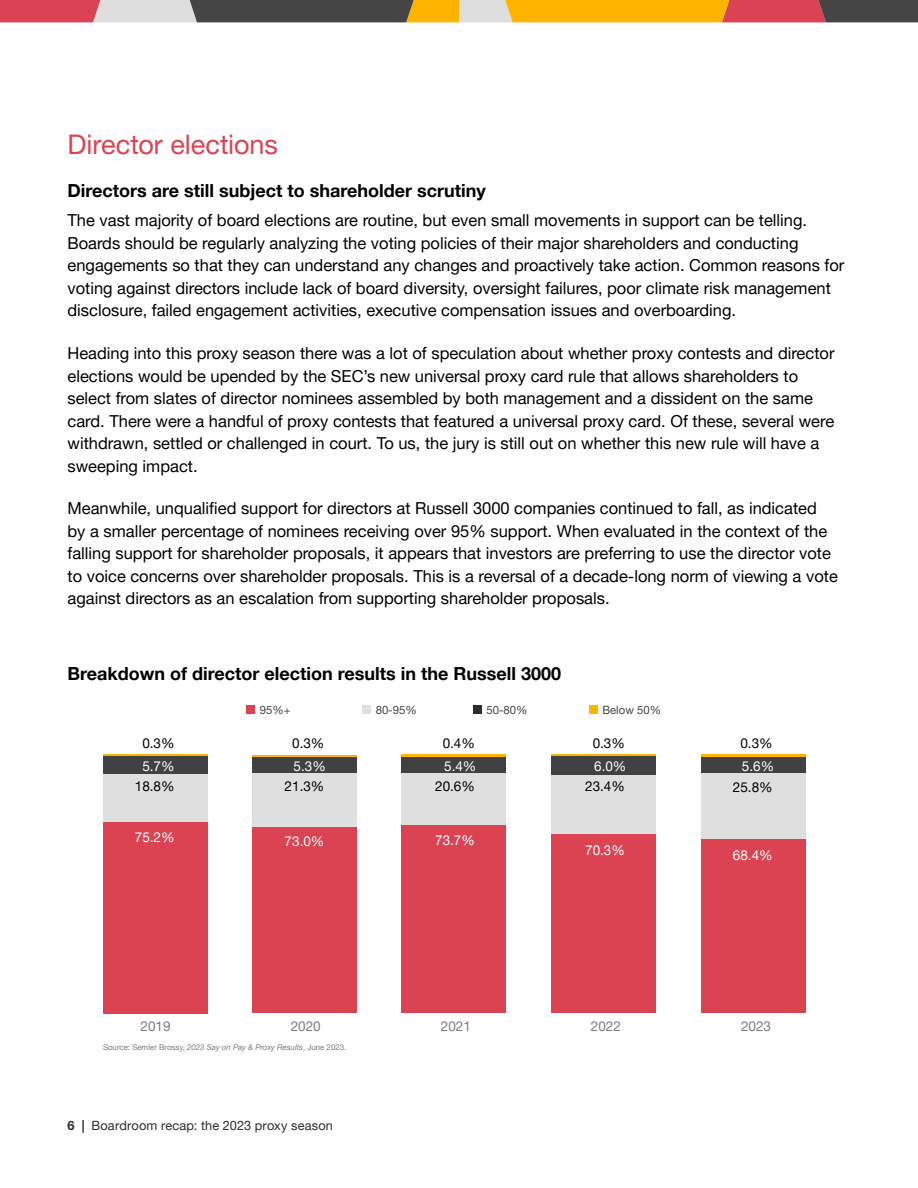
<style>
.page{position:relative;width:918px;height:1188px;background:#fff}
.page>*{position:absolute;margin:0;border:0;box-sizing:border-box;transform-origin:0 0}
.t1{font:27px "Helvetica Neue LT Pro";color:#db4254}
.t2{font:700 18px "Helvetica Neue LT Pro";color:#000}
.t3{font:16.5px/22.5px "Helvetica Neue LT Pro";color:#000}
.t4{font:13.5px "Helvetica Neue LT Pro";color:#000}
.t5{font:13.5px "Helvetica Neue LT Pro";color:#fff}
.t6{font:13.5px "Helvetica Neue LT Pro";color:#7d7d7d}
.t7{font:12.75px "Helvetica Neue LT Pro";letter-spacing:.015em;color:#2d2d2d}
.t8{font:11.4px "Helvetica Neue LT Pro";color:#464646}
.t9{font:7.8px "Helvetica Neue LT Pro";color:#7d7d7d}
.s1{font-style:italic}
.s2{font-weight:700}
</style>
<div class="page">
<svg style="left:0;top:0;width:918px;height:22px;background:#b27c4c"></svg>
<hr style="left:104px;top:755px;width:104px;height:2px;background:#ffb500">
<hr style="left:253px;top:755px;width:104px;height:2px;background:#ffb500">
<hr style="left:401px;top:754px;width:104px;height:3px;background:#ffb500">
<hr style="left:552px;top:755px;width:104px;height:2px;background:#ffb500">
<hr style="left:702px;top:754px;width:104px;height:3px;background:#ffb500">
<div style="left:104px;top:757px;width:104px;height:17px;background:#414042"></div>
<div style="left:253px;top:757px;width:104px;height:16px;background:#414042"></div>
<div style="left:401px;top:757px;width:104px;height:16px;background:#414042"></div>
<div style="left:552px;top:757px;width:104px;height:18px;background:#414042"></div>
<div style="left:702px;top:757px;width:104px;height:17px;background:#414042"></div>
<div style="left:104px;top:774px;width:104px;height:48px;background:#dfdfdf"></div>
<div style="left:253px;top:773px;width:104px;height:55px;background:#dfdfdf"></div>
<div style="left:401px;top:773px;width:104px;height:53px;background:#dfdfdf"></div>
<div style="left:552px;top:775px;width:104px;height:59px;background:#dfdfdf"></div>
<div style="left:702px;top:774px;width:104px;height:65px;background:#dfdfdf"></div>
<div style="left:104px;top:822px;width:104px;height:191px;background:#db4353"></div>
<div style="left:253px;top:828px;width:104px;height:185px;background:#db4353"></div>
<div style="left:401px;top:826px;width:104px;height:187px;background:#db4353"></div>
<div style="left:552px;top:834px;width:104px;height:179px;background:#db4353"></div>
<div style="left:702px;top:839px;width:104px;height:174px;background:#db4353"></div>
<div style="left:246px;top:706px;width:9px;height:8px;background:#db4353"></div>
<div style="left:362px;top:706px;width:9px;height:8px;background:#dfdfdf"></div>
<div style="left:473px;top:706px;width:9px;height:8px;background:#2d2d2d"></div>
<div style="left:589px;top:706px;width:9px;height:8px;background:#ffb500"></div>
<h1 class="t1" style="left:68px;top:128px;width:212px">Director elections</h1>
<p class="t2" style="left:68px;top:180px;width:420px">Directors are still subject to shareholder scrutiny</p>
<p class="t3" style="left:68px;top:209px;width:778px">The vast majority of board elections are routine, but even small movements in support can be telling.<br>Boards should be regularly analyzing the voting policies of their major shareholders and conducting engagements so that they can understand any changes and proactively take action. Common reasons for voting against directors include lack of board diversity, oversight failures, poor climate risk management disclosure, failed engagement activities, executive compensation issues and overboarding.</p>
<p class="t3" style="left:68px;top:342px;width:769px">Heading into this proxy season there was a lot of speculation about whether proxy contests and director elections would be upended by the SEC’s new universal proxy card rule that allows shareholders to select from slates of director nominees assembled by both management and a dissident on the same card. There were a handful of proxy contests that featured a universal proxy card. Of these, several were withdrawn, settled or challenged in court. To us, the jury is still out on whether this new rule will have a sweeping impact.</p>
<p class="t3" style="left:68px;top:497px;width:772px">Meanwhile, unqualified support for directors at Russell 3000 companies continued to fall, as indicated by a smaller percentage of nominees receiving over 95% support. When evaluated in the context of the falling support for shareholder proposals, it appears that investors are preferring to use the director vote to voice concerns over shareholder proposals. This is a reversal of a decade-long norm of viewing a vote against directors as an escalation from supporting shareholder proposals.</p>
<p class="t2" style="left:68px;top:663px;width:495px">Breakdown of director election results in the Russell 3000</p>
<p class="t8" style="left:260px;top:703px;width:32px">95%+</p>
<p class="t8" style="left:376px;top:703px;width:43px">80-95%</p>
<p class="t8" style="left:487px;top:703px;width:43px">50-80%</p>
<p class="t8" style="left:602px;top:703px;width:60px">Below 50%</p>
<p class="t4" style="left:142px;top:735px;width:34px">0.3%</p>
<p class="t4" style="left:292px;top:735px;width:34px">0.3%</p>
<p class="t4" style="left:443px;top:735px;width:34px">0.4%</p>
<p class="t4" style="left:593px;top:735px;width:34px">0.3%</p>
<p class="t4" style="left:740px;top:735px;width:34px">0.3%</p>
<p class="t5" style="left:142px;top:757px;width:34px">5.7%</p>
<p class="t5" style="left:294px;top:757px;width:34px">5.3%</p>
<p class="t5" style="left:444px;top:757px;width:34px">5.4%</p>
<p class="t5" style="left:594px;top:757px;width:34px">6.0%</p>
<p class="t5" style="left:742px;top:757px;width:34px">5.6%</p>
<p class="t4" style="left:135px;top:778px;width:41px">18.8%</p>
<p class="t4" style="left:285px;top:778px;width:41px">21.3%</p>
<p class="t4" style="left:435px;top:778px;width:41px">20.6%</p>
<p class="t4" style="left:585px;top:778px;width:41px">23.4%</p>
<p class="t4" style="left:733px;top:779px;width:41px">25.8%</p>
<p class="t5" style="left:135px;top:829px;width:41px">75.2%</p>
<p class="t5" style="left:285px;top:833px;width:41px">73.0%</p>
<p class="t5" style="left:435px;top:832px;width:41px">73.7%</p>
<p class="t5" style="left:585px;top:842px;width:41px">70.3%</p>
<p class="t5" style="left:733px;top:847px;width:41px">68.4%</p>
<p class="t6" style="left:141px;top:1018px;width:32px">2019</p>
<p class="t6" style="left:291px;top:1018px;width:32px">2020</p>
<p class="t6" style="left:441px;top:1018px;width:32px">2021</p>
<p class="t6" style="left:591px;top:1018px;width:32px">2022</p>
<p class="t6" style="left:741px;top:1018px;width:32px">2023</p>
<p class="t9" style="left:103px;top:1042px;width:245px">Source: Semler Brossy, <span class="s1">2023 Say on Pay &amp; Proxy Results</span>, June 2023.</p>
<p class="t7" style="left:68px;top:1117px;width:267px"><span class="s2">6 |</span> Boardroom recap: the 2023 proxy season</p>
</div>
